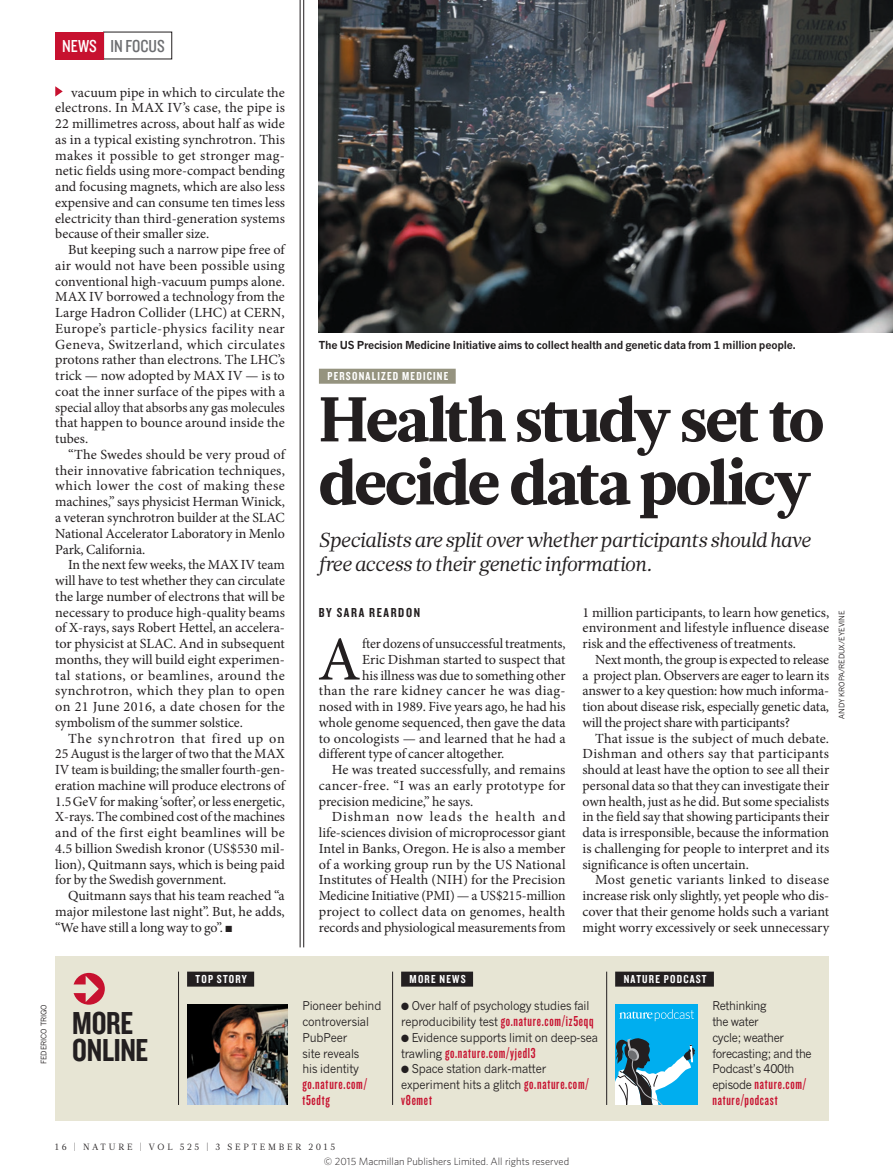
<style>
.page{position:relative;width:893px;height:1174px;background:#fff}
.page>*{position:absolute;margin:0;border:0;box-sizing:border-box;transform-origin:0 0}
.HEAD_42{font:900 63px/63px "Glosa Math";letter-spacing:-.03em;color:#231f20}
.BODY_DROP_CAP{font:62.4px "Minion Pro";color:#231f20}
.t1{font:33px/27px "Knockout 49 Liteweight";letter-spacing:-.01em;color:#231f20}
.INTRO{font:italic 20.25px/23.7px "Glosa Math";color:#231f20}
.t2{font:18px "Knockout 29 Junior Ltweight";color:#6c6d70}
.MORE_ONLINE_TEXT{font:15px/15.8px "Knockout 48 Featherweight";letter-spacing:.05em;color:#c7112f;scale:.95 1}
.BODY_INDENT{font:13.95px/15.8px "Minion Pro";letter-spacing:-.005em;color:#231f20;text-align:justify}
.BODY_DROP_CAP-2{font:13.95px "Minion Pro";letter-spacing:-.005em;color:#231f20}
.BODY_DROP_CAP-3{font:13.95px "Minion Pro";letter-spacing:.025em;color:#231f20}
.AUTHOR_BYLINE{font:13.5px "Knockout 49 Liteweight";letter-spacing:.12em;color:#231f20}
.MORE_ONLINE_TEXT-2{font:12px/15.8px "News Gothic MTOT";letter-spacing:-.01em;color:#231f20;scale:.95 1}
.MORE_ONLINE_SUBJECT{font:12px "Knockout 49 Liteweight";letter-spacing:.1em;color:#fff}
.SUBJECT_STRAP{font:12px "Knockout 49 Liteweight";letter-spacing:.1em;color:#fff}
.PIC_CAPTION{font:700 10.8px "News Gothic MTOT";letter-spacing:-.02em;color:#231f20}
.t3{font:300 10.5px "Whitney";color:#231f20}
.t4{font:9px "Glosa Math";letter-spacing:.315em;color:#231f20}
.PIC_CREDIT{font:7.5px "News Gothic MTOT";color:#231f20}
.s1{color:#fff}
.s2{font-family:"News Gothic MTOT";font-size:12px;color:#231f20}
.s3{font-family:"Knockout 48 Featherweight";font-size:15px;color:#c7112f}
</style>
<div class="page">
<div style="left:319px;top:369px;width:137px;height:15px;background:#95937f"></div>
<hr style="left:303px;top:0;width:1px;height:947px;background:#231f20">
<hr style="left:300px;top:0;width:1px;height:947px;background:#231f20">
<div style="left:55px;top:956px;width:774px;height:164px;background:#e7e5d4"></div>
<hr style="left:606px;top:971px;width:1px;height:134px;background:#231f20">
<hr style="left:392px;top:971px;width:1px;height:134px;background:#231f20">
<hr style="left:178px;top:971px;width:1px;height:134px;background:#231f20">
<div style="left:187px;top:971px;width:67px;height:15px;background:#231f20"></div>
<div style="left:401px;top:971px;width:72px;height:15px;background:#231f20"></div>
<div style="left:615px;top:971px;width:99px;height:15px;background:#231f20"></div>
<svg style="left:73px;top:973px;width:32px;height:31px"></svg>
<div style="left:72px;top:984px;width:15px;height:9px;background:#e7e5d4"></div>
<svg style="left:86px;top:975px;width:13px;height:27px"></svg>
<img style="left:187px;top:1004px;width:100px;height:101px">
<svg style="left:615px;top:1004px;width:82px;height:101px;background:#38a7d1"></svg>
<img style="left:319px;top:0;width:574px;height:333px">
<svg style="left:55px;top:86px;width:8px;height:11px"></svg>
<div style="left:55px;top:32px;width:49px;height:27px;background:#c7112f"></div>
<p class="t2" style="left:62px;top:34px;width:104px"><span class="s1">NEWS</span> IN FOCUS</p>
<p class="BODY_INDENT" style="left:55px;top:84px;width:231px;text-indent:16px">vacuum pipe in which to circulate the electrons. In MAX IV’s case, the pipe is 22 millimetres across, about half as wide as in a typical existing synchrotron. This makes it possible to get stronger mag&shy;netic fields using more-compact bending and focusing magnets, which are also less expensive and can consume ten times less electricity than third-generation systems because of their smaller size.</p>
<p class="BODY_INDENT" style="left:55px;top:242px;width:231px;text-indent:13px">But keeping such a narrow pipe free of air would not have been possible using conventional high-vacuum pumps alone.<br>MAX IV borrowed a technology from the Large Hadron Collider (LHC) at CERN, Europe’s particle-physics facility near Geneva, Switzerland, which circulates protons rather than electrons. The LHC’s trick — now adopted by MAX IV — is to coat the inner surface of the pipes with a special alloy that absorbs any gas molecules that happen to bounce around inside the tubes.</p>
<p class="BODY_INDENT" style="left:55px;top:447px;width:231px;text-indent:13px">“The Swedes should be very proud of their innovative fabrication techniques, which lower the cost of making these machines,” says physicist Herman Winick, a veteran synchrotron builder at the SLAC National Accelerator Laboratory in Menlo Park, California.</p>
<p class="BODY_INDENT" style="left:55px;top:557px;width:231px;text-indent:13px">In the next few weeks, the MAX IV team will have to test whether they can circulate the large number of electrons that will be necessary to produce high-quality beams of X-rays, says Robert Hettel, an accelera&shy;tor physicist at SLAC. And in subsequent months, they will build eight experimen&shy;tal stations, or beamlines, around the synchrotron, which they plan to open on 21 June 2016, a date chosen for the symbolism of the summer solstice.</p>
<p class="BODY_INDENT" style="left:55px;top:730px;width:231px;text-indent:13px">The synchrotron that fired up on 25 August is the larger of two that the MAX IV team is building; the smaller fourth-gen&shy;eration machine will produce electrons of 1.5GeV for making ‘softer’, or less energetic, X-rays. The combined cost of the machines and of the first eight beamlines will be 4.5 billion Swedish kronor (US$530 mil&shy;lion), Quitmann says, which is being paid for by the Swedish government.</p>
<p class="BODY_INDENT" style="left:55px;top:888px;width:231px;text-indent:13px">Quitmann says that his team reached “a major milestone last night”. But, he adds, “We have still a long way to go”. ■</p>
<p class="PIC_CAPTION" style="left:319px;top:338px;width:478px">The US Precision Medicine Initiative aims to collect health and genetic data from 1 million people.</p>
<p class="SUBJECT_STRAP" style="left:327px;top:368px;width:122px">PERSONALIZED MEDICINE</p>
<p class="HEAD_42" style="left:319px;top:389px;width:507px">Health study set to decide data policy</p>
<p class="INTRO" style="left:319px;top:528px;width:493px">Specialists are split over whether participants should have free access to their genetic information.</p>
<p class="AUTHOR_BYLINE" style="left:319px;top:603px;width:103px">BY SARA REARDON</p>
<p class="BODY_DROP_CAP" style="left:318px;top:618px;width:45px">A</p>
<p class="BODY_DROP_CAP-2" style="left:362px;top:634px;width:205px">fter dozens of unsuccessful treatments,</p>
<p class="BODY_DROP_CAP-2" style="left:362px;top:650px;width:205px">Eric Dishman started to suspect that</p>
<p class="BODY_DROP_CAP-2" style="left:362px;top:665px;width:205px">his illness was due to something other</p>
<p class="BODY_DROP_CAP-3" style="left:319px;top:681px;width:248px">than the rare kidney cancer he was diag-</p>
<p class="BODY_DROP_CAP-2" style="left:319px;top:697px;width:248px">nosed with in 1989. Five years ago, he had his</p>
<p class="BODY_DROP_CAP-2" style="left:319px;top:713px;width:248px">whole genome sequenced, then gave the data</p>
<p class="BODY_DROP_CAP-2" style="left:319px;top:728px;width:248px">to oncologists — and learned that he had a</p>
<p class="BODY_DROP_CAP-2" style="left:319px;top:744px;width:187px">different type of cancer altogether.</p>
<p class="BODY_INDENT" style="left:319px;top:762px;width:248px;text-indent:13px">He was treated successfully, and remains cancer-free. “I was an early prototype for precision medicine,” he says.</p>
<p class="BODY_INDENT" style="left:319px;top:809px;width:248px;text-indent:13px">Dishman now leads the health and life-sciences division of microprocessor giant Intel in Banks, Oregon. He is also a member of a working group run by the US National Institutes of Health (NIH) for the Precision Medicine Initiative (PMI) — a US$215-million project to collect data on genomes, health records and physiological measurements from</p>
<p class="BODY_INDENT" style="left:583px;top:604px;width:248px">1 million participants, to learn how genetics, environment and lifestyle influence disease risk and the effectiveness of treatments.</p>
<p class="BODY_INDENT" style="left:583px;top:651px;width:248px;text-indent:13px">Next month, the group is expected to release a project plan. Observers are eager to learn its answer to a key question: how much informa&shy;tion about disease risk, especially genetic data, will the project share with participants?</p>
<p class="BODY_INDENT" style="left:583px;top:730px;width:248px;text-indent:13px">That issue is the subject of much debate.<br>Dishman and others say that participants should at least have the option to see all their personal data so that they can investigate their own health, just as he did. But some specialists in the field say that showing participants their data is irresponsible, because the information is challenging for people to interpret and its significance is often uncertain.</p>
<p class="BODY_INDENT" style="left:583px;top:872px;width:248px;text-indent:13px">Most genetic variants linked to disease increase risk only slightly, yet people who dis&shy;cover that their genome holds such a variant might worry excessively or seek unnecessary</p>
<p class="PIC_CREDIT" style="left:837px;top:718px;width:110px;rotate:-90deg">ANDY KROPA/REDUX/EYEVINE</p>
<p class="PIC_CREDIT" style="left:39px;top:1064px;width:62px;rotate:-90deg">FEDERICO TRIGO</p>
<p class="t1" style="left:72px;top:1008px;width:77px">MORE<br>ONLINE</p>
<p class="MORE_ONLINE_SUBJECT" style="left:196px;top:971px;width:53px">TOP STORY</p>
<p class="MORE_ONLINE_TEXT-2" style="left:302px;top:998px;width:85px">Pioneer behind controversial<br>PubPeer<br>site reveals<br>his identity</p>
<p class="MORE_ONLINE_TEXT" style="left:302px;top:1075px;width:69px">go.nature.com/ t5edtg</p>
<p class="MORE_ONLINE_SUBJECT" style="left:410px;top:971px;width:58px">MORE NEWS</p>
<p class="MORE_ONLINE_TEXT-2" style="left:401px;top:998px;width:200px">● Over half of psychology studies fail</p>
<p class="MORE_ONLINE_TEXT" style="left:401px;top:1012px;width:204px"><span class="s2">reproducibility test</span> go.nature.com/iz5eqq</p>
<p class="MORE_ONLINE_TEXT-2" style="left:401px;top:1029px;width:209px">● Evidence supports limit on deep-sea</p>
<p class="MORE_ONLINE_TEXT" style="left:401px;top:1044px;width:143px"><span class="s2">trawling</span> go.nature.com/yjedl3</p>
<p class="MORE_ONLINE_TEXT-2" style="left:401px;top:1061px;width:199px">● Space station dark-matter experiment hits a glitch <span class="s3">go.nature.com/</span></p>
<p class="MORE_ONLINE_TEXT" style="left:401px;top:1091px;width:34px">v8emet</p>
<p class="t4" style="left:55px;top:1141px;width:281px">16 | NATURE | VOL 525 | 3 SEPTEMBER 2015</p>
<p class="t3" style="left:324px;top:1154px;width:247px">© 2015 Macmillan Publishers Limited. All rights reserved</p>
<p class="MORE_ONLINE_SUBJECT" style="left:624px;top:971px;width:84px">NATURE PODCAST</p>
<p class="MORE_ONLINE_TEXT-2" style="left:712px;top:998px;width:106px">Rethinking<br>the water<br>cycle; weather forecasting; and the<br>Podcast’s 400th</p>
<p class="MORE_ONLINE_TEXT" style="left:712px;top:1075px;width:100px"><span class="s2">episode</span> nature.com/ nature/podcast</p>
</div>
